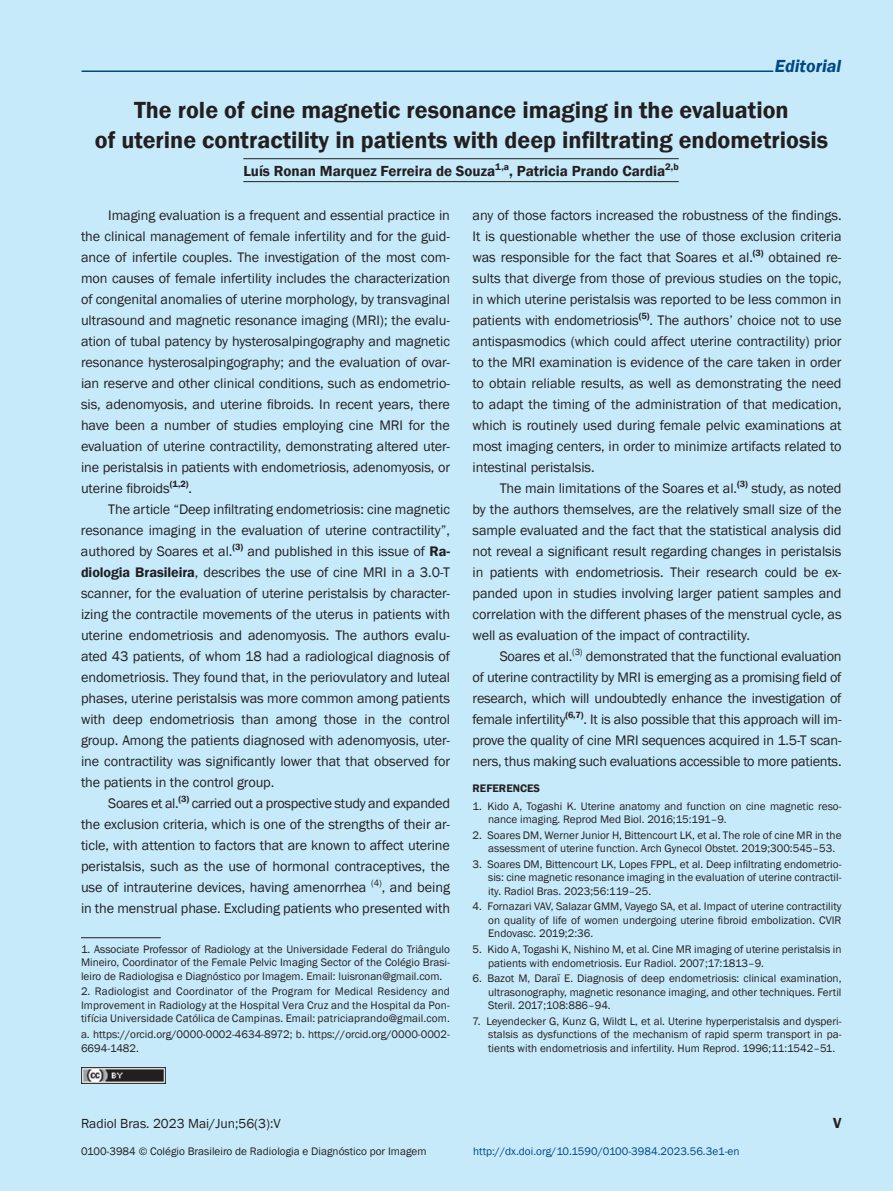
<style>
.page{position:relative;width:893px;height:1191px;background:#c6eafa}
.page>*{position:absolute;margin:0;border:0;box-sizing:border-box;transform-origin:0 0}
.t1{font:600 24px/30px "Franklin Gothic";color:#231f20;text-align:center}
.t2{font:italic 600 18px "Franklin Gothic";color:#014984}
.t3{font:600 15px "Franklin Gothic";color:#231f20}
.t4{font:14.25px/21px "Franklin Gothic";letter-spacing:-.005em;color:#231f20;text-align:justify}
.t5{font:13.5px "Franklin Gothic";color:#231f20}
.t6{font:11.25px/13.5px "Franklin Gothic";color:#231f20;text-align:justify}
.t7{font:11.25px "Franklin Gothic";color:#014984}
.t8{font:600 11.25px "Franklin Gothic";color:#231f20}
.s1{font-weight:600}
</style>
<div class="page">
<hr style="left:243px;top:158px;width:436px;height:1px;background:#231f20">
<hr style="left:243px;top:181px;width:436px;height:1px;background:#231f20">
<hr style="left:81px;top:937px;width:80px;height:1px;background:#231f20">
<hr style="left:82px;top:70px;width:691px;height:2px;background:#014984">
<img style="left:81px;top:1067px;width:85px;height:16px">
<p class="t2" style="left:775px;top:54px;width:68px">Editorial</p>
<h1 class="t1" style="left:95px;top:95px;width:735px">The role of cine magnetic resonance imaging in the evaluation<br>of uterine contractility in patients with deep infiltrating endometriosis</h1>
<p class="t3" style="left:243px;top:162px;width:437px">Luís Ronan Marquez Ferreira de Souza<sup>1,a</sup>, Patricia Prando Cardia<sup>2,b</sup></p>
<p class="t4" style="left:81px;top:205px;width:371px;text-indent:27px">Imaging evaluation is a frequent and essential practice in the clinical management of female infertility and for the guid&shy;ance of infertile couples. The investigation of the most com&shy;mon causes of female infertility includes the characterization of congenital anomalies of uterine morphology, by transvaginal ultrasound and magnetic resonance imaging (MRI); the evalu&shy;ation of tubal patency by hysterosalpingography and magnetic resonance hysterosalpingography; and the evaluation of ovar&shy;ian reserve and other clinical conditions, such as endometrio&shy;sis, adenomyosis, and uterine fibroids. In recent years, there have been a number of studies employing cine MRI for the evaluation of uterine contractility, demonstrating altered uter&shy;ine peristalsis in patients with endometriosis, adenomyosis, or uterine fibroids<sup>(1,2)</sup>.</p>
<p class="t4" style="left:81px;top:499px;width:371px;text-indent:27px">The article “Deep infiltrating endometriosis: cine magnetic resonance imaging in the evaluation of uterine contractility”, authored by Soares et al.<sup>(3)</sup> and published in this issue of <span class="s1">Ra&shy;diologia Brasileira</span>, describes the use of cine MRI in a 3.0-T scanner, for the evaluation of uterine peristalsis by character&shy;izing the contractile movements of the uterus in patients with uterine endometriosis and adenomyosis. The authors evalu&shy;ated 43 patients, of whom 18 had a radiological diagnosis of endometriosis. They found that, in the periovulatory and luteal phases, uterine peristalsis was more common among patients with deep endometriosis than among those in the control group. Among the patients diagnosed with adenomyosis, uter&shy;ine contractility was significantly lower that that observed for the patients in the control group.</p>
<p class="t4" style="left:81px;top:793px;width:371px;text-indent:27px">Soares et al.<sup>(3)</sup> carried out a prospective study and expanded the exclusion criteria, which is one of the strengths of their ar&shy;ticle, with attention to factors that are known to affect uterine peristalsis, such as the use of hormonal contraceptives, the use of intrauterine devices, having amenorrhea <sup>(4)</sup>, and being in the menstrual phase. Excluding patients who presented with</p>
<p class="t6" style="left:81px;top:942px;width:370px">1. Associate Professor of Radiology at the Universidade Federal do Triângulo Mineiro, Coordinator of the Female Pelvic Imaging Sector of the Colégio Brasi&shy;leiro de Radiologisa e Diagnóstico por Imagem. Email: luisronan@gmail.com.</p>
<p class="t6" style="left:81px;top:985px;width:370px">2. Radiologist and Coordinator of the Program for Medical Residency and Improvement in Radiology at the Hospital Vera Cruz and the Hospital da Pon&shy;tifícia Universidade Católica de Campinas. Email: patriciaprando@gmail.com.</p>
<p class="t6" style="left:81px;top:1027px;width:370px">a. https://orcid.org/0000-0002-4634-8972; b. https://orcid.org/0000-0002-<br>6694-1482.</p>
<p class="t4" style="left:472px;top:205px;width:371px">any of those factors increased the robustness of the findings.<br>It is questionable whether the use of those exclusion criteria was responsible for the fact that Soares et al.<sup>(3)</sup> obtained re&shy;sults that diverge from those of previous studies on the topic, in which uterine peristalsis was reported to be less common in patients with endometriosis<sup>(5)</sup>. The authors’ choice not to use antispasmodics (which could affect uterine contractility) prior to the MRI examination is evidence of the care taken in order to obtain reliable results, as well as demonstrating the need to adapt the timing of the administration of that medication, which is routinely used during female pelvic examinations at most imaging centers, in order to minimize artifacts related to intestinal peristalsis.</p>
<p class="t4" style="left:472px;top:478px;width:371px;text-indent:27px">The main limitations of the Soares et al.<sup>(3)</sup> study, as noted by the authors themselves, are the relatively small size of the sample evaluated and the fact that the statistical analysis did not reveal a significant result regarding changes in peristalsis in patients with endometriosis. Their research could be ex&shy;panded upon in studies involving larger patient samples and correlation with the different phases of the menstrual cycle, as well as evaluation of the impact of contractility.</p>
<p class="t4" style="left:472px;top:646px;width:371px;text-indent:27px">Soares et al.<sup>(3)</sup> demonstrated that the functional evaluation of uterine contractility by MRI is emerging as a promising field of research, which will undoubtedly enhance the investigation of female infertility<sup>(6,7)</sup>. It is also possible that this approach will im&shy;prove the quality of cine MRI sequences acquired in 1.5-T scan&shy;ners, thus making such evaluations accessible to more patients.</p>
<p class="t8" style="left:472px;top:781px;width:69px">REFERENCES</p>
<p class="t6" style="left:488px;top:799px;width:355px;text-indent:-16px">1. Kido A, Togashi K. Uterine anatomy and function on cine magnetic reso&shy;nance imaging. Reprod Med Biol. 2016;15:191–9.</p>
<p class="t6" style="left:488px;top:828px;width:355px;text-indent:-16px">2. Soares DM, Werner Junior H, Bittencourt LK, et al. The role of cine MR in the assessment of uterine function. Arch Gynecol Obstet. 2019;300:545–53.</p>
<p class="t6" style="left:488px;top:857px;width:355px;text-indent:-16px">3. Soares DM, Bittencourt LK, Lopes FPPL, et al. Deep infiltrating endometrio&shy;sis: cine magnetic resonance imaging in the evaluation of uterine contractil&shy;ity. Radiol Bras. 2023;56:119–25.</p>
<p class="t6" style="left:488px;top:900px;width:355px;text-indent:-16px">4. Fornazari VAV, Salazar GMM, Vayego SA, et al. Impact of uterine contractility on quality of life of women undergoing uterine fibroid embolization. CVIR Endovasc. 2019;2:36.</p>
<p class="t6" style="left:488px;top:943px;width:355px;text-indent:-16px">5. Kido A, Togashi K, Nishino M, et al. Cine MR imaging of uterine peristalsis in patients with endometriosis. Eur Radiol. 2007;17:1813–9.</p>
<p class="t6" style="left:488px;top:972px;width:355px;text-indent:-16px">6. Bazot M, Daraï E. Diagnosis of deep endometriosis: clinical examination, ultrasonography, magnetic resonance imaging, and other techniques. Fertil Steril. 2017;108:886–94.</p>
<p class="t6" style="left:488px;top:1014px;width:355px;text-indent:-16px">7. Leyendecker G, Kunz G, Wildt L, et al. Uterine hyperperistalsis and dysperi&shy;stalsis as dysfunctions of the mechanism of rapid sperm transport in pa&shy;tients with endometriosis and infertility. Hum Reprod. 1996;11:1542–51.</p>
<p class="t5" style="left:81px;top:1114px;width:201px">Radiol Bras. 2023 Mai/Jun;56(3):V</p>
<p class="t3" style="left:833px;top:1113px;width:10px">V</p>
<p class="t6" style="left:81px;top:1145px;width:347px">0100-3984 © Colégio Brasileiro de Radiologia e Diagnóstico por Imagem</p>
<p class="t7" style="left:473px;top:1144px;width:268px">http://dx.doi.org/10.1590/0100-3984.2023.56.3e1-en</p>
</div>
